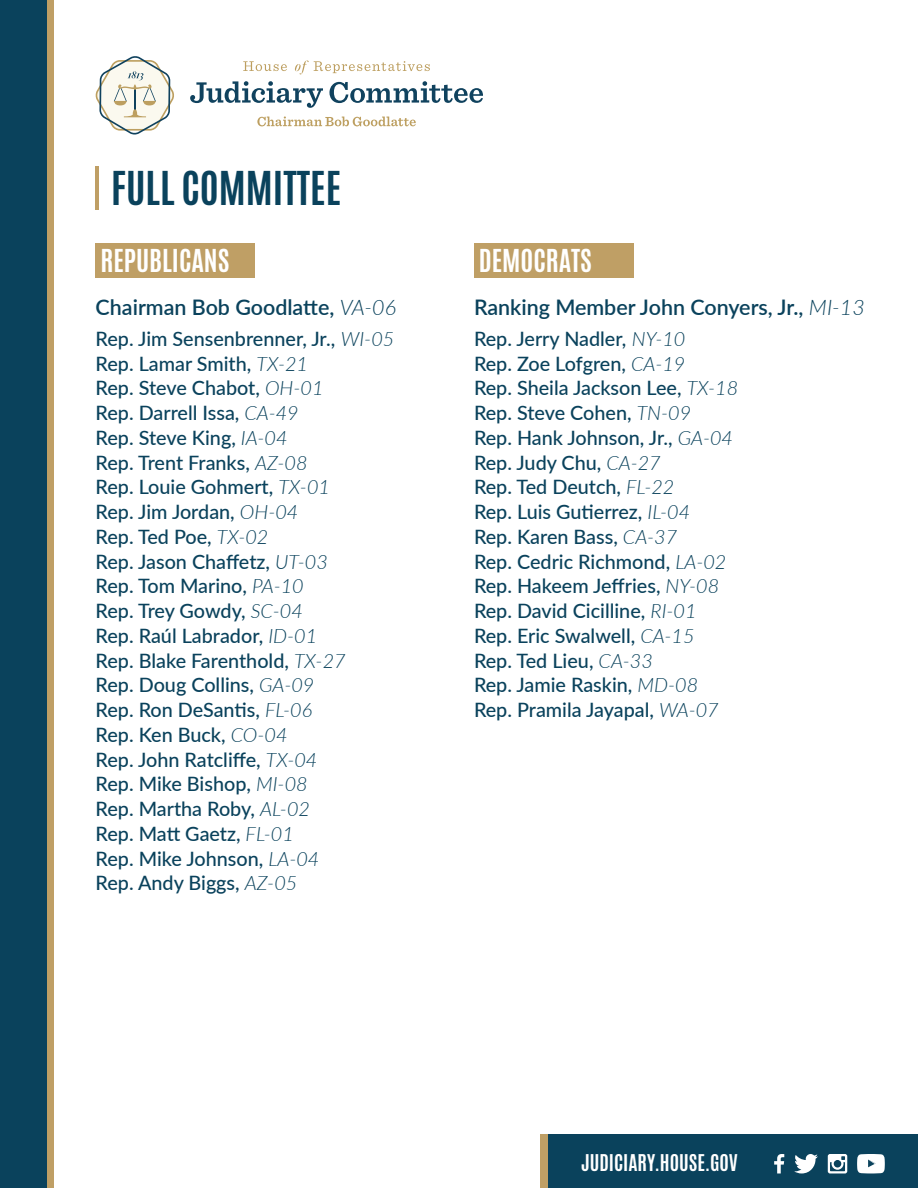
<style>
.page{position:relative;width:918px;height:1188px;background:#fff}
.page>*{position:absolute;margin:0;border:0;box-sizing:border-box;transform-origin:0 0}
.t1{font:700 39px "Antonio";color:#0a425c}
.t2{font:700 26.4px "Antonio";color:#fff}
.t3{font:600 21.45px "Lato";color:#0a425c}
.t4{font:500 19.8px "Lato";color:#0a425c}
.t5{font:700 19.35px "Antonio";color:#fff}
.s1{font-weight:300;font-style:italic}
</style>
<div class="page">
<div style="left:0;top:0;width:47px;height:1188px;background:#0a425c"></div>
<div style="left:47px;top:0;width:7px;height:1188px;background:#bf9f65"></div>
<div style="left:548px;top:1135px;width:370px;height:53px;background:#0a425c"></div>
<svg style="left:774px;top:1154px;width:10px;height:19px"></svg>
<svg style="left:794px;top:1154px;width:24px;height:19px"></svg>
<svg style="left:857px;top:1154px;width:28px;height:19px"></svg>
<svg style="left:828px;top:1154px;width:19px;height:19px"></svg>
<div style="left:541px;top:1135px;width:7px;height:53px;background:#bf9f65"></div>
<svg style="left:96px;top:56px;width:78px;height:79px"></svg>
<svg style="left:190px;top:81px;width:133px;height:27px"></svg>
<svg style="left:329px;top:81px;width:154px;height:22px"></svg>
<svg style="left:243px;top:61px;width:44px;height:10px"></svg>
<svg style="left:295px;top:61px;width:135px;height:13px"></svg>
<svg style="left:257px;top:116px;width:159px;height:10px"></svg>
<hr style="left:96px;top:166px;width:3px;height:44px;background:#bf9f65">
<div style="left:96px;top:243px;width:159px;height:34px;background:#bf9f65"></div>
<div style="left:474px;top:243px;width:159px;height:34px;background:#bf9f65"></div>
<p class="t1" style="left:111px;top:159px;width:232px">FULL COMMITTEE</p>
<p class="t2" style="left:100px;top:240px;width:131px">REPUBLICANS</p>
<p class="t2" style="left:479px;top:240px;width:115px">DEMOCRATS</p>
<p class="t3" style="left:96px;top:291px;width:302px">Chairman Bob Goodlatte, <span class="s1">VA-06</span></p>
<p class="t4" style="left:96px;top:324px;width:300px">Rep. Jim Sensenbrenner, Jr., <span class="s1">WI-05</span></p>
<p class="t4" style="left:96px;top:349px;width:214px">Rep. Lamar Smith, <span class="s1">TX-21</span></p>
<p class="t4" style="left:96px;top:374px;width:229px">Rep. Steve Chabot, <span class="s1">OH-01</span></p>
<p class="t4" style="left:96px;top:399px;width:205px">Rep. Darrell Issa, <span class="s1">CA-49</span></p>
<p class="t4" style="left:96px;top:423px;width:193px">Rep. Steve King, <span class="s1">IA-04</span></p>
<p class="t4" style="left:96px;top:448px;width:213px">Rep. Trent Franks, <span class="s1">AZ-08</span></p>
<p class="t4" style="left:96px;top:473px;width:236px">Rep. Louie Gohmert, <span class="s1">TX-01</span></p>
<p class="t4" style="left:96px;top:498px;width:204px">Rep. Jim Jordan, <span class="s1">OH-04</span></p>
<p class="t4" style="left:96px;top:522px;width:174px">Rep. Ted Poe, <span class="s1">TX-02</span></p>
<p class="t4" style="left:96px;top:547px;width:234px">Rep. Jason Chaffetz, <span class="s1">UT-03</span></p>
<p class="t4" style="left:96px;top:572px;width:210px">Rep. Tom Marino, <span class="s1">PA-10</span></p>
<p class="t4" style="left:96px;top:597px;width:209px">Rep. Trey Gowdy, <span class="s1">SC-04</span></p>
<p class="t4" style="left:96px;top:621px;width:223px">Rep. Raúl Labrador, <span class="s1">ID-01</span></p>
<p class="t4" style="left:96px;top:646px;width:252px">Rep. Blake Farenthold, <span class="s1">TX-27</span></p>
<p class="t4" style="left:96px;top:671px;width:220px">Rep. Doug Collins, <span class="s1">GA-09</span></p>
<p class="t4" style="left:96px;top:696px;width:218px">Rep. Ron DeSantis, <span class="s1">FL-06</span></p>
<p class="t4" style="left:96px;top:720px;width:193px">Rep. Ken Buck, <span class="s1">CO-04</span></p>
<p class="t4" style="left:96px;top:745px;width:223px">Rep. John Ratcliffe, <span class="s1">TX-04</span></p>
<p class="t4" style="left:96px;top:770px;width:214px">Rep. Mike Bishop, <span class="s1">MI-08</span></p>
<p class="t4" style="left:96px;top:795px;width:216px">Rep. Martha Roby, <span class="s1">AL-02</span></p>
<p class="t4" style="left:96px;top:819px;width:200px">Rep. Matt Gaetz, <span class="s1">FL-01</span></p>
<p class="t4" style="left:96px;top:844px;width:225px">Rep. Mike Johnson, <span class="s1">LA-04</span></p>
<p class="t4" style="left:96px;top:869px;width:203px">Rep. Andy Biggs, <span class="s1">AZ-05</span></p>
<p class="t3" style="left:474px;top:291px;width:392px">Ranking Member John Conyers, Jr., <span class="s1">MI-13</span></p>
<p class="t4" style="left:474px;top:324px;width:213px">Rep. Jerry Nadler, <span class="s1">NY-10</span></p>
<p class="t4" style="left:474px;top:349px;width:213px">Rep. Zoe Lofgren, <span class="s1">CA-19</span></p>
<p class="t4" style="left:474px;top:374px;width:266px">Rep. Sheila Jackson Lee, <span class="s1">TX-18</span></p>
<p class="t4" style="left:474px;top:399px;width:219px">Rep. Steve Cohen, <span class="s1">TN-09</span></p>
<p class="t4" style="left:474px;top:423px;width:261px">Rep. Hank Johnson, Jr., <span class="s1">GA-04</span></p>
<p class="t4" style="left:474px;top:448px;width:188px">Rep. Judy Chu, <span class="s1">CA-27</span></p>
<p class="t4" style="left:474px;top:473px;width:202px">Rep. Ted Deutch, <span class="s1">FL-22</span></p>
<p class="t4" style="left:474px;top:498px;width:218px">Rep. Luis Gutierrez, <span class="s1">IL-04</span></p>
<p class="t4" style="left:474px;top:522px;width:205px">Rep. Karen Bass, <span class="s1">CA-37</span></p>
<p class="t4" style="left:474px;top:547px;width:254px">Rep. Cedric Richmond, <span class="s1">LA-02</span></p>
<p class="t4" style="left:474px;top:572px;width:247px">Rep. Hakeem Jeffries, <span class="s1">NY-08</span></p>
<p class="t4" style="left:474px;top:597px;width:224px">Rep. David Cicilline, <span class="s1">RI-01</span></p>
<p class="t4" style="left:474px;top:621px;width:222px">Rep. Eric Swalwell, <span class="s1">CA-15</span></p>
<p class="t4" style="left:474px;top:646px;width:180px">Rep. Ted Lieu, <span class="s1">CA-33</span></p>
<p class="t4" style="left:474px;top:671px;width:226px">Rep. Jamie Raskin, <span class="s1">MD-08</span></p>
<p class="t4" style="left:474px;top:696px;width:246px">Rep. Pramila Jayapal, <span class="s1">WA-07</span></p>
<p class="t5" style="left:581px;top:1148px;width:158px">JUDICIARY.HOUSE.GOV</p>
</div>
